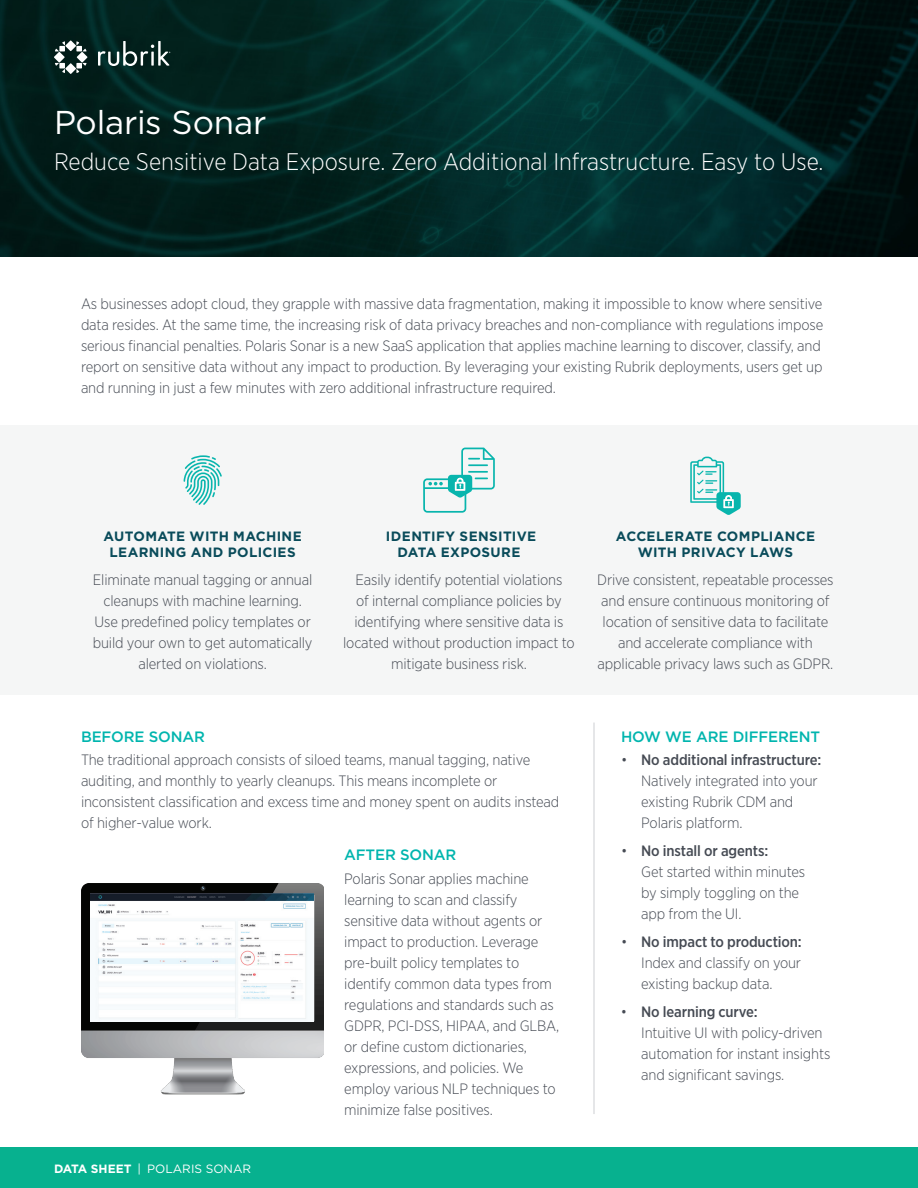
<style>
.page{position:relative;width:918px;height:1188px;background:#fff}
.page>*{position:absolute;margin:0;border:0;box-sizing:border-box;transform-origin:0 0}
.DATA_title{font:33px "Gotham";letter-spacing:-.005em;color:#fff}
.DATA_subtitle{font:300 24px "Gotham Narrow";color:#fff}
.DATA_body_copy{font:300 15px/21px "Gotham Narrow";letter-spacing:-.01em;color:#464b54}
.DATA_h1{font:500 15px "Gotham";letter-spacing:-.01em;color:#00b5ae}
.DATA_Benefits_Header{font:700 13.5px/16.2px "Gotham";letter-spacing:.025em;color:#094b5a;text-align:center}
.t1{font:12px "Gotham";color:#fff}
.s1{font-weight:500}
.s2{font-weight:700}
</style>
<div class="page">
<img style="left:0;top:0;width:918px;height:256px">
<svg style="left:65px;top:40px;width:11px;height:11px"></svg>
<svg style="left:65px;top:63px;width:11px;height:11px"></svg>
<svg style="left:77px;top:52px;width:10px;height:11px"></svg>
<svg style="left:55px;top:41px;width:10px;height:10px"></svg>
<svg style="left:76px;top:63px;width:11px;height:10px"></svg>
<svg style="left:55px;top:63px;width:10px;height:10px"></svg>
<svg style="left:76px;top:41px;width:11px;height:10px"></svg>
<svg style="left:54px;top:52px;width:11px;height:11px"></svg>
<svg style="left:98px;top:41px;width:72px;height:25px;background:#3e5854"></svg>
<div style="left:0;top:1148px;width:918px;height:40px;background:#07b18f"></div>
<div style="left:0;top:425px;width:918px;height:270px;background:#f5f6f6"></div>
<img style="left:81px;top:883px;width:243px;height:212px">
<img style="left:91px;top:894px;width:222px;height:128px">
<svg style="left:184px;top:455px;width:38px;height:50px"></svg>
<svg style="left:423px;top:448px;width:72px;height:65px"></svg>
<svg style="left:690px;top:457px;width:51px;height:58px"></svg>
<hr style="left:594px;top:723px;width:1px;height:391px;background:#ccced2">
<p class="DATA_title" style="left:54px;top:102px;width:214px">Polaris Sonar</p>
<p class="DATA_subtitle" style="left:54px;top:147px;width:771px">Reduce Sensitive Data Exposure. Zero Additional Infrastructure. Easy to Use.</p>
<p class="DATA_body_copy" style="left:81px;top:293px;width:744px">As businesses adopt cloud, they grapple with massive data fragmentation, making it impossible to know where sensitive data resides. At the same time, the increasing risk of data privacy breaches and non-compliance with regulations impose serious financial penalties. Polaris Sonar is a new SaaS application that applies machine learning to discover, classify, and report on sensitive data without any impact to production. By leveraging your existing Rubrik deployments, users get up and running in just a few minutes with zero additional infrastructure required.</p>
<p class="DATA_Benefits_Header" style="left:104px;top:528px;width:200px">AUTOMATE WITH MACHINE<br>LEARNING AND POLICIES</p>
<p class="DATA_body_copy" style="left:93px;top:569px;width:221px;text-align:center">Eliminate manual tagging or annual cleanups with machine learning.<br>Use predefined policy templates or build your own to get automatically alerted on violations.</p>
<p class="DATA_Benefits_Header" style="left:386px;top:528px;width:152px">IDENTIFY SENSITIVE<br>DATA EXPOSURE</p>
<p class="DATA_body_copy" style="left:343px;top:569px;width:233px;text-align:center">Easily identify potential violations<br>of internal compliance policies by identifying where sensitive data is located without production impact to mitigate business risk.</p>
<p class="DATA_Benefits_Header" style="left:616px;top:528px;width:201px">ACCELERATE COMPLIANCE<br>WITH PRIVACY LAWS</p>
<p class="DATA_body_copy" style="left:597px;top:569px;width:238px;text-align:center">Drive consistent, repeatable processes and ensure continuous monitoring of location of sensitive data to facilitate and accelerate compliance with applicable privacy laws such as GDPR.</p>
<p class="DATA_h1" style="left:81px;top:726px;width:126px">BEFORE SONAR</p>
<p class="DATA_body_copy" style="left:81px;top:749px;width:480px">The traditional approach consists of siloed teams, manual tagging, native auditing, and monthly to yearly cleanups. This means incomplete or inconsistent classification and excess time and money spent on audits instead of higher-value work.</p>
<p class="DATA_h1" style="left:344px;top:845px;width:114px">AFTER SONAR</p>
<p class="DATA_body_copy" style="left:344px;top:867px;width:216px">Polaris Sonar applies machine learning to scan and classify sensitive data without agents or impact to production. Leverage pre-built policy templates to identify common data types from regulations and standards such as<br>GDPR, PCI-DSS, HIPAA, and GLBA, or define custom dictionaries, expressions, and policies. We employ various NLP techniques to minimize false positives.</p>
<p class="DATA_h1" style="left:621px;top:726px;width:201px">HOW WE ARE DIFFERENT</p>
<p class="DATA_body_copy" style="left:641px;top:749px;width:182px;text-indent:-20px">• <span class="s1">No additional infrastructure:<br></span>Natively integrated into your existing Rubrik CDM and<br>Polaris platform.</p>
<p class="DATA_body_copy" style="left:641px;top:840px;width:166px;text-indent:-20px">• <span class="s1">No install or agents:<br></span>Get started within minutes by simply toggling on the app from the UI.</p>
<p class="DATA_body_copy" style="left:641px;top:931px;width:162px;text-align:justify;text-indent:-20px">• <span class="s1">No impact to production:<br></span>Index and classify on your existing backup data.</p>
<p class="DATA_body_copy" style="left:641px;top:1000px;width:191px;text-indent:-20px">• <span class="s1">No learning curve:<br></span>Intuitive UI with policy-driven automation for instant insights and significant savings.</p>
<p class="t1" style="left:54px;top:1161px;width:199px"><span class="s2">DATA SHEET</span> | POLARIS SONAR</p>
</div>
